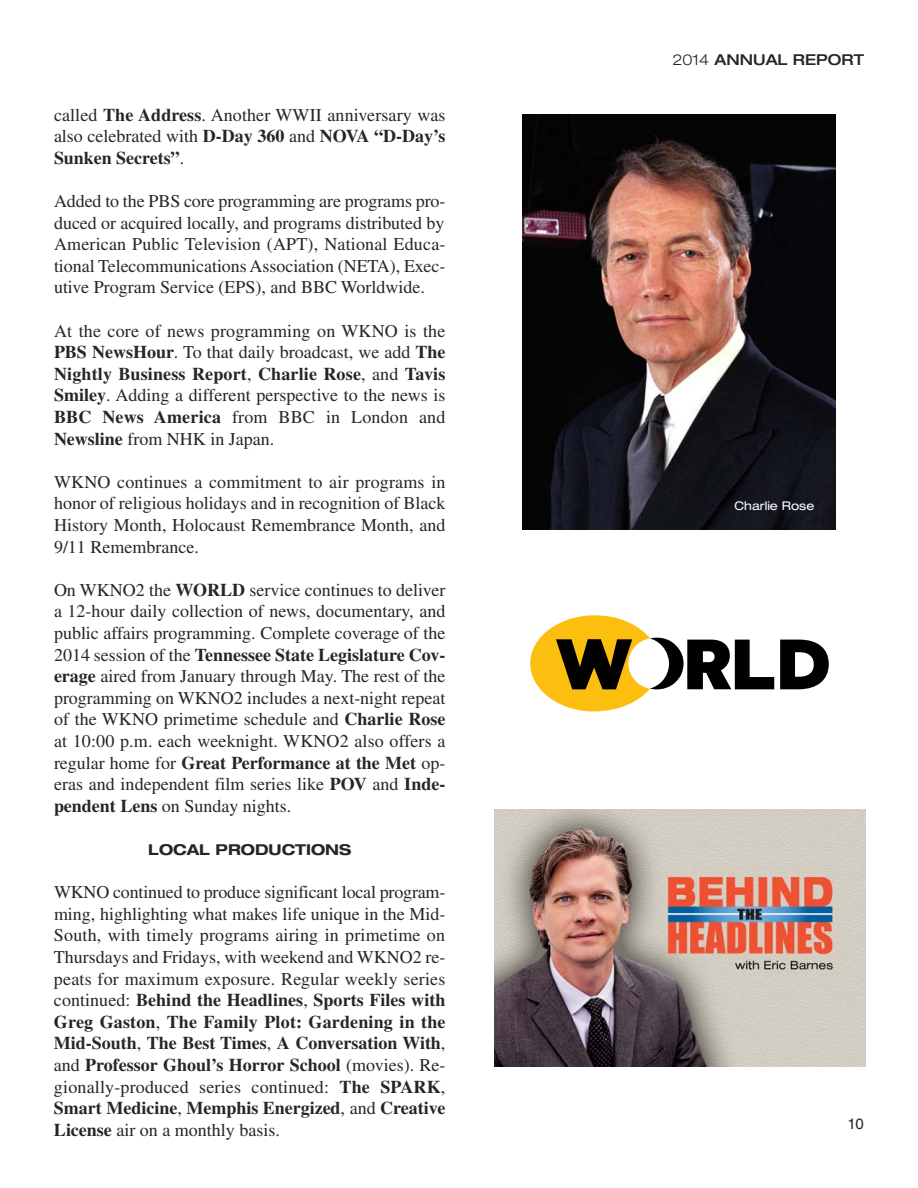
<style>
.page{position:relative;width:918px;height:1188px;background:#fff}
.page>*{position:absolute;margin:0;border:0;box-sizing:border-box;transform-origin:0 0}
.t1{font:18px/21.6px "Times";color:#272627;text-align:justify}
.t2{font:700 expanded 15px "Helvetica Neue";color:#272627}
.t3{font:500 expanded 15px "Helvetica Neue";color:#272627}
.t4{font:15px "Helvetica";color:#272627}
.t5{font:expanded 12px "Helvetica Neue";color:#fff}
.s1{font-weight:700}
.s2{font-weight:300}
</style>
<div class="page">
<img style="left:523px;top:114px;width:313px;height:416px">
<svg style="left:780px;top:640px;width:49px;height:49px"></svg>
<svg style="left:530px;top:615px;width:244px;height:96px"></svg>
<img style="left:494px;top:810px;width:372px;height:256px">
<p class="t1" style="left:54px;top:106px;width:393px">called <span class="s1">The Address</span>. Another WWII anniversary was also celebrated with <span class="s1">D-Day 360</span> and <span class="s1">NOVA “D-Day’s Sunken Secrets”</span>.</p>
<p class="t1" style="left:54px;top:192px;width:393px">Added to the PBS core programming are programs pro&shy;duced or acquired locally, and programs distributed by American Public Television (APT), National Educa&shy;tional Telecommunications Association (NETA), Exec&shy;utive Program Service (EPS), and BBC Worldwide.</p>
<p class="t1" style="left:54px;top:322px;width:393px">At the core of news programming on WKNO is the <span class="s1">PBS NewsHour</span>. To that daily broadcast, we add <span class="s1">The Nightly Business Report</span>, <span class="s1">Charlie Rose</span>, and <span class="s1">Tavis Smiley</span>. Adding a different perspective to the news is <span class="s1">BBC News America</span> from BBC in London and <span class="s1">Newsline</span> from NHK in Japan.</p>
<p class="t1" style="left:54px;top:473px;width:393px">WKNO continues a commitment to air programs in honor of religious holidays and in recognition of Black History Month, Holocaust Remembrance Month, and 9/11 Remembrance.</p>
<p class="t1" style="left:54px;top:581px;width:393px">On WKNO2 the <span class="s1">WORLD</span> service continues to deliver a 12-hour daily collection of news, documentary, and public affairs programming. Complete coverage of the 2014 session of the <span class="s1">Tennessee State Legislature Cov&shy;erage</span> aired from January through May. The rest of the programming on WKNO2 includes a next-night repeat of the WKNO primetime schedule and <span class="s1">Charlie Rose </span>at 10:00 p.m. each weeknight. WKNO2 also offers a regular home for <span class="s1">Great Performance at the Met</span> op&shy;eras and independent film series like <span class="s1">POV</span> and <span class="s1">Inde&shy;pendent Lens</span> on Sunday nights.</p>
<p class="t2" style="left:148px;top:844px;width:205px">LOCAL PRODUCTIONS</p>
<p class="t1" style="left:54px;top:883px;width:393px">WKNO continued to produce significant local program&shy;ming, highlighting what makes life unique in the Mid-South, with timely programs airing in primetime on Thursdays and Fridays, with weekend and WKNO2 re&shy;peats for maximum exposure. Regular weekly series continued: <span class="s1">Behind the Headlines</span>, <span class="s1">Sports Files with Greg Gaston</span>, <span class="s1">The Family Plot: Gardening in the Mid-South</span>, <span class="s1">The Best Times</span>, <span class="s1">A Conversation With</span>, and <span class="s1">Professor Ghoul’s Horror School</span> (movies). Re&shy;gionally-produced series continued: <span class="s1">The SPARK</span>, <span class="s1">Smart Medicine</span>, <span class="s1">Memphis Energized</span>, and <span class="s1">Creative License</span> air on a monthly basis.</p>
<p class="t3" style="left:673px;top:54px;width:193px"><span class="s2">2014</span> ANNUAL REPORT</p>
<p class="t5" style="left:734px;top:501px;width:81px">Charlie Rose</p>
<p class="t4" style="left:847px;top:1119px;width:18px">10</p>
</div>
